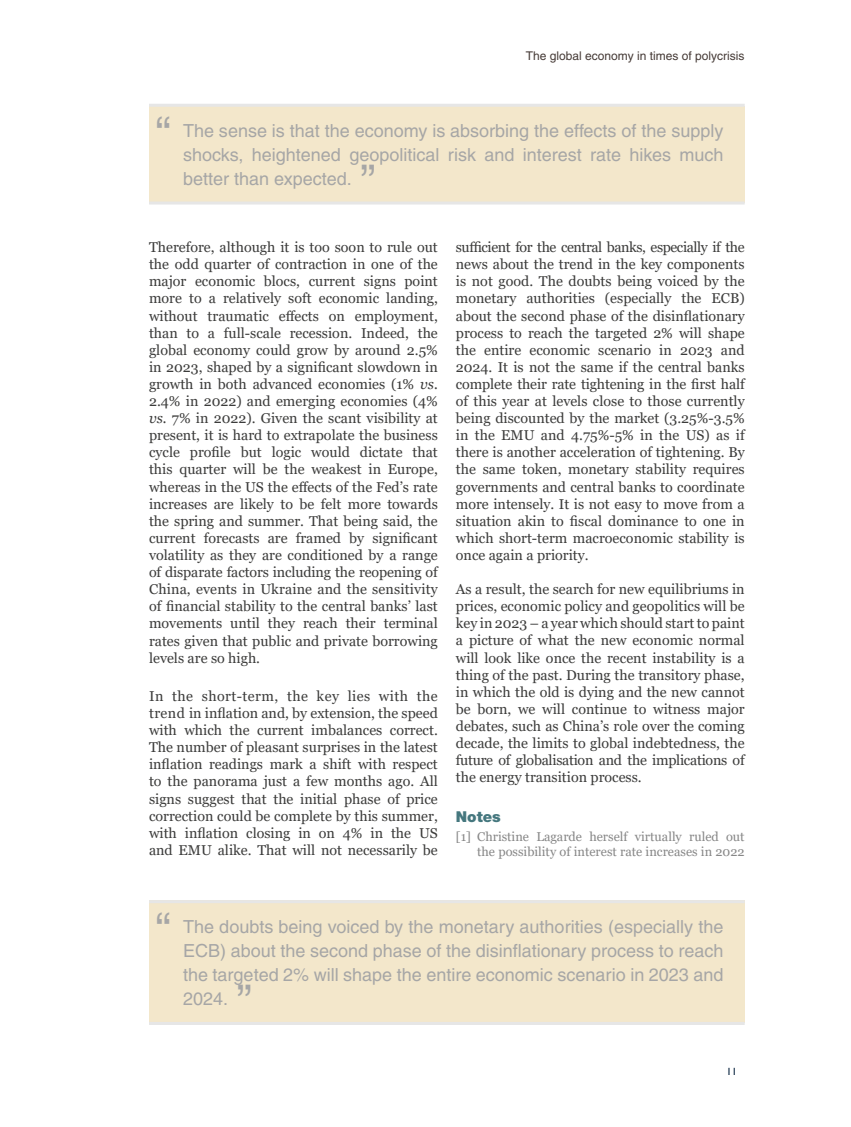
<style>
.page{position:relative;width:851px;height:1127px;background:#fff}
.page>*{position:absolute;margin:0;border:0;box-sizing:border-box;transform-origin:0 0}
.t1{font:45px "Helvetica";color:#a6a6a6}
.t2{font:18px/24px "Helvetica";color:#a6a6a6;text-align:justify}
.t3{font:900 15px "Helvetica Neue";color:#45777e}
.t4{font:14.25px/17.1px "Georgia";color:#3c3c3b;text-align:justify}
.t5{font:12.75px/15.3px "Georgia";color:#878787;text-align:right}
.t6{font:12px "Helvetica";color:#453a36}
.t7{font:500 10.5px "Gill Sans MT Std";color:#001d39}
.s1{font-style:italic}
</style>
<div class="page">
<div style="left:149px;top:106px;width:595px;height:97px;background:#f3e7cb"></div>
<hr style="left:149px;top:104px;width:595px;height:3px;background:#e6e6e6">
<hr style="left:149px;top:201px;width:595px;height:3px;background:#e6e6e6">
<div style="left:149px;top:900px;width:595px;height:123px;background:#f3e7cb"></div>
<hr style="left:149px;top:900px;width:595px;height:3px;background:#e6e6e6">
<hr style="left:149px;top:1022px;width:595px;height:3px;background:#e6e6e6">
<p class="t6" style="left:525px;top:49px;width:220px">The global economy in times of polycrisis</p>
<h1 class="t1" style="left:155px;top:107px;width:16px">“</h1>
<p class="t2" style="left:183px;top:118px;width:541px">The sense is that the economy is absorbing the effects of the supply shocks, heightened geopolitical risk and interest rate hikes much better than expected.</p>
<h1 class="t1" style="left:360px;top:155px;width:16px">”</h1>
<p class="t4" style="left:149px;top:239px;width:290px">Therefore, although it is too soon to rule out the odd quarter of contraction in one of the major economic blocs, current signs point more to a relatively soft economic landing, without traumatic effects on employment, than to a full-scale recession. Indeed, the global economy could grow by around 2.5% in 2023, shaped by a significant slowdown in growth in both advanced economies (1% <span class="s1">vs.<br></span>2.4% in 2022) and emerging economies (4% <span class="s1">vs.</span> 7% in 2022). Given the scant visibility at present, it is hard to extrapolate the business cycle profile but logic would dictate that this quarter will be the weakest in Europe, whereas in the US the effects of the Fed’s rate increases are likely to be felt more towards the spring and summer. That being said, the current forecasts are framed by significant volatility as they are conditioned by a range of disparate factors including the reopening of China, events in Ukraine and the sensitivity of financial stability to the central banks’ last movements until they reach their terminal rates given that public and private borrowing levels are so high.</p>
<p class="t4" style="left:149px;top:688px;width:290px">In the short-term, the key lies with the trend in inflation and, by extension, the speed with which the current imbalances correct.<br>The number of pleasant surprises in the latest inflation readings mark a shift with respect to the panorama just a few months ago. All signs suggest that the initial phase of price correction could be complete by this summer, with inflation closing in on 4% in the US and EMU alike. That will not necessarily be</p>
<p class="t4" style="left:456px;top:239px;width:290px">sufficient for the central banks, especially if the news about the trend in the key components is not good. The doubts being voiced by the monetary authorities (especially the ECB) about the second phase of the disinflationary process to reach the targeted 2% will shape the entire economic scenario in 2023 and 2024. It is not the same if the central banks complete their rate tightening in the first half of this year at levels close to those currently being discounted by the market (3.25%-3.5% in the EMU and 4.75%-5% in the US) as if there is another acceleration of tightening. By the same token, monetary stability requires governments and central banks to coordinate more intensely. It is not easy to move from a situation akin to fiscal dominance to one in which short-term macroeconomic stability is once again a priority.</p>
<p class="t4" style="left:456px;top:581px;width:290px">As a result, the search for new equilibriums in prices, economic policy and geopolitics will be key in 2023 – a year which should start to paint a picture of what the new economic normal will look like once the recent instability is a thing of the past. During the transitory phase, in which the old is dying and the new cannot be born, we will continue to witness major debates, such as China’s role over the coming decade, the limits to global indebtedness, the future of globalisation and the implications of the energy transition process.</p>
<p class="t3" style="left:456px;top:807px;width:46px">Notes</p>
<p class="t5" style="left:456px;top:829px;width:290px">[1] Christine Lagarde herself virtually ruled out the possibility of interest rate increases in 2022</p>
<h1 class="t1" style="left:155px;top:903px;width:16px">“</h1>
<p class="t2" style="left:183px;top:914px;width:542px">The doubts being voiced by the monetary authorities (especially the ECB) about the second phase of the disinflationary process to reach the targeted 2% will shape the entire economic scenario in 2023 and 2024.</p>
<h1 class="t1" style="left:237px;top:975px;width:16px">”</h1>
<p class="t7" style="left:726px;top:1065px;width:12px">11</p>
</div>
